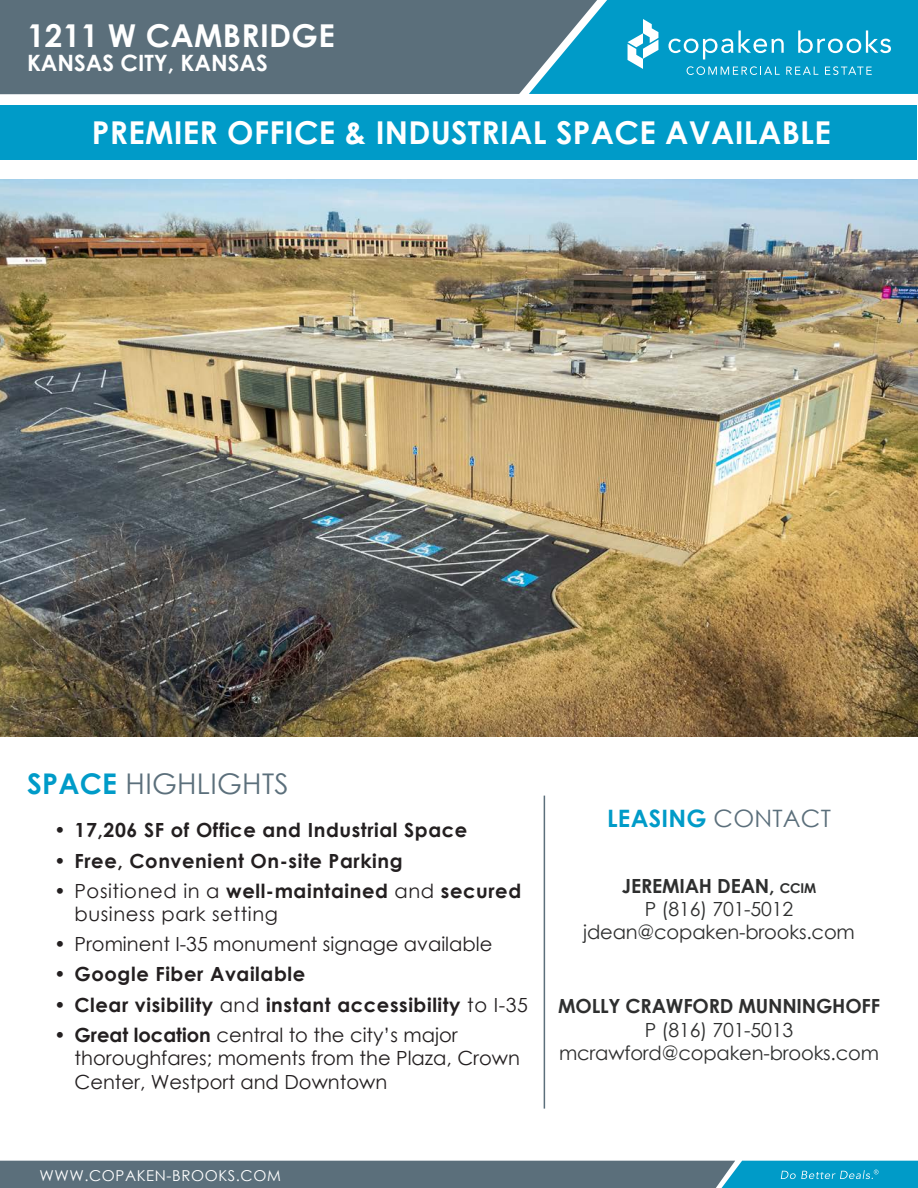
<style>
.page{position:relative;width:918px;height:1188px;background:#fff}
.page>*{position:absolute;margin:0;border:0;box-sizing:border-box;transform-origin:0 0}
.Subhead{font:700 31.5px "Century Gothic";letter-spacing:.01em;color:#fff}
.Subhead-2{font:28.5px "Century Gothic";letter-spacing:.01em;color:#5b6f7b}
.t1{font:700 24px "Century Gothic";letter-spacing:.01em;color:#009bc8}
.Subhead-3{font:700 22.5px "Century Gothic";color:#fff}
.t2{font:19.5px/23.4px "Century Gothic";color:#231f20}
.t3{font:700 19.5px "Century Gothic";letter-spacing:.03em;color:#231f20}
.t4{font:19.5px/23.4px "Century Gothic";letter-spacing:-.01em;color:#2e2f2f;text-align:center}
.t5{font:19.5px/23.4px "Century Gothic";letter-spacing:.03em;color:#231f20}
.t6{font:700 19.5px "Century Gothic";letter-spacing:-.01em;color:#2e2f2f}
.t7{font:15px "Century Gothic";letter-spacing:.04em;color:#fff}
.s1{font-weight:700;color:#009bc8}
.s2{font-weight:700}
.s3{font-weight:400}
.s4{font-weight:400;color:#5b6f7b}
.s5{font-weight:700;font-size:13.5px}
</style>
<div class="page">
<svg style="left:0;top:1161px;width:918px;height:27px;background:#4b798b"></svg>
<div style="left:597px;top:0;width:321px;height:94px;background:#009bc8"></div>
<svg style="left:687px;top:66px;width:93px;height:9px"></svg>
<svg style="left:786px;top:67px;width:32px;height:8px"></svg>
<svg style="left:825px;top:66px;width:47px;height:9px"></svg>
<svg style="left:668px;top:30px;width:116px;height:29px;background:#2fadd2"></svg>
<svg style="left:798px;top:30px;width:93px;height:23px;background:#3db2d5"></svg>
<svg style="left:628px;top:19px;width:30px;height:50px"></svg>
<div style="left:0;top:0;width:597px;height:94px;background:#5b6f7b"></div>
<div style="left:1px;top:105px;width:916px;height:54px;background:#009bc8"></div>
<hr style="left:544px;top:796px;width:1px;height:313px;background:#5b6f7b">
<img style="left:0;top:179px;width:917px;height:558px">
<p class="Subhead" style="left:27px;top:11px;width:309px">1211 W CAMBRIDGE</p>
<p class="Subhead-3" style="left:27px;top:46px;width:242px">KANSAS CITY, KANSAS</p>
<p class="Subhead" style="left:92px;top:108px;width:740px">PREMIER OFFICE &amp; INDUSTRIAL SPACE AVAILABLE</p>
<p class="Subhead-2" style="left:27px;top:764px;width:263px"><span class="s1">SPACE</span> HIGHLIGHTS</p>
<p class="t3" style="left:54px;top:816px;width:415px">• 17,206 SF of Office and Industrial Space</p>
<p class="t3" style="left:54px;top:846px;width:350px">• Free, Convenient On-site Parking</p>
<p class="t5" style="left:75px;top:879px;width:448px;text-indent:-20px">• Positioned in a <span class="s2">well-maintained</span> and <span class="s2">secured </span>business park setting</p>
<p class="t2" style="left:54px;top:932px;width:440px">• Prominent I-35 monument signage available</p>
<p class="t3" style="left:54px;top:960px;width:252px">• Google Fiber Available</p>
<p class="t3" style="left:54px;top:990px;width:475px">• Clear visibility <span class="s3">and</span> instant accessibility <span class="s3">to I-35</span></p>
<p class="t2" style="left:75px;top:1023px;width:447px;text-indent:-20px"><span class="s2">• Great location</span> central to the city’s major thoroughfares; moments from the Plaza, Crown<br>Center, Westport and Downtown</p>
<p class="t7" style="left:39px;top:1165px;width:243px">WWW.COPAKEN-BROOKS.COM</p>
<p class="t1" style="left:607px;top:800px;width:225px">LEASING <span class="s4">CONTACT</span></p>
<p class="t4" style="left:583px;top:873px;width:273px"><span class="s2">JEREMIAH DEAN,</span> <span class="s5">CCIM<br></span>P (816) 701-5012 jdean@copaken-brooks.com</p>
<p class="t6" style="left:558px;top:991px;width:323px">MOLLY CRAWFORD MUNNINGHOFF</p>
<p class="t4" style="left:559px;top:1018px;width:322px">P (816) 701-5013 mcrawford@copaken-brooks.com</p>
</div>
